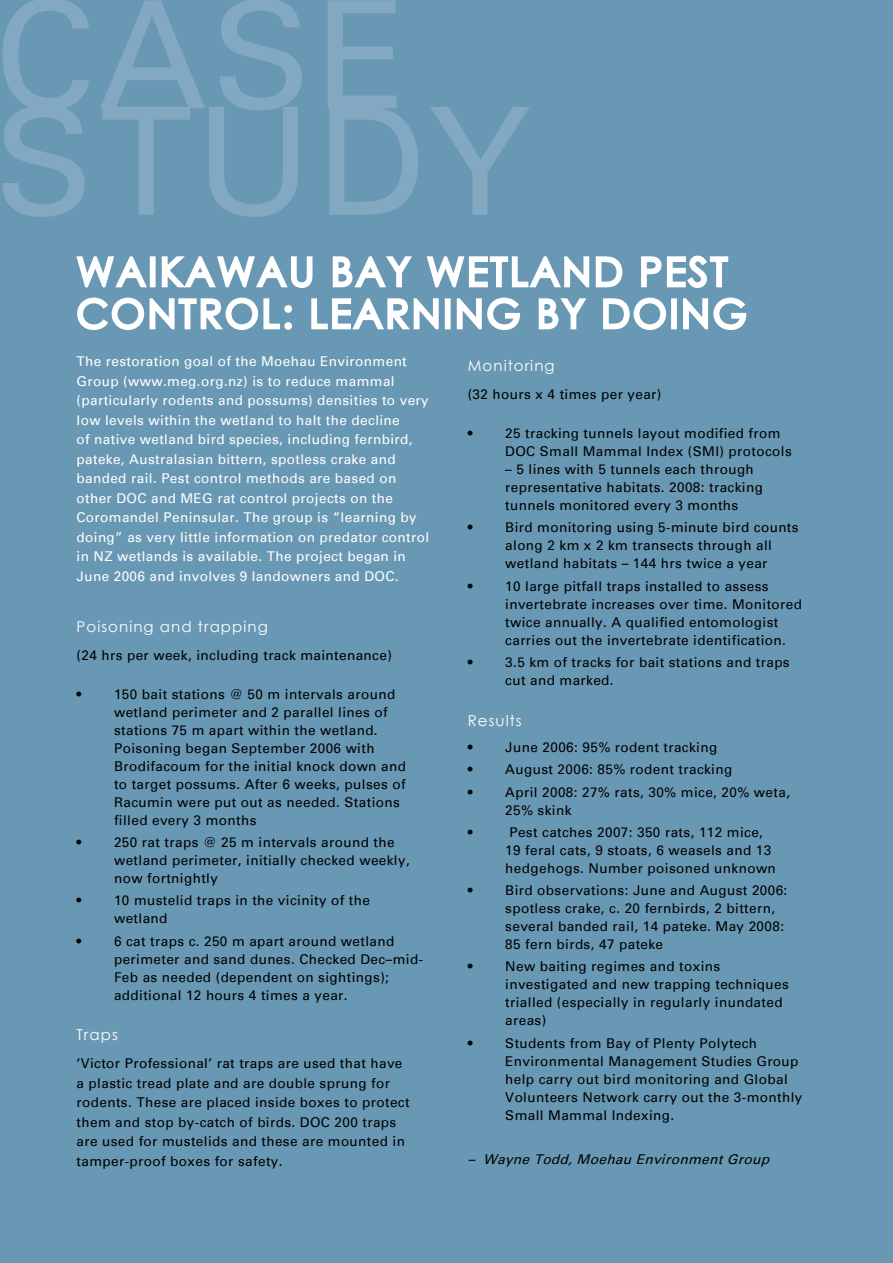
<style>
.page{position:relative;width:893px;height:1263px;background:#fff}
.page>*{position:absolute;margin:0;border:0;box-sizing:border-box;transform-origin:0 0}
.t1{font:150px/106.5px "Univers";letter-spacing:.03em;color:#83a9c2}
.t2{font:15px "Century Gothic";letter-spacing:.07em;color:#fff}
.t3{font:13.5px/18px "Univers";letter-spacing:.03em;color:#000}
.t4{font:13.5px/19.5px "Univers";letter-spacing:.03em;color:#fff}
.t5{font:italic 13.5px "Univers";color:#000}
</style>
<div class="page">
<div style="left:0;top:0;width:892px;height:1263px;background:#6998b4"></div>
<svg style="left:76px;top:256px;width:71px;height:32px"></svg>
<div style="left:150px;top:256px;width:6px;height:31px;border:3px solid #fff"></div>
<svg style="left:161px;top:256px;width:152px;height:32px"></svg>
<svg style="left:332px;top:256px;width:80px;height:32px"></svg>
<svg style="left:426px;top:256px;width:197px;height:32px"></svg>
<svg style="left:641px;top:255px;width:88px;height:33px"></svg>
<svg style="left:77px;top:297px;width:215px;height:33px"></svg>
<svg style="left:311px;top:298px;width:128px;height:32px"></svg>
<div style="left:445px;top:298px;width:6px;height:31px;border:3px solid #fff"></div>
<svg style="left:456px;top:297px;width:65px;height:33px"></svg>
<svg style="left:538px;top:298px;width:49px;height:32px"></svg>
<svg style="left:603px;top:297px;width:64px;height:33px"></svg>
<div style="left:671px;top:298px;width:6px;height:31px;border:3px solid #fff"></div>
<svg style="left:683px;top:297px;width:64px;height:33px"></svg>
<h1 class="t1" style="left:-6px;top:3px;width:536px">CASE<br>STUDY</h1>
<p class="t4" style="left:77px;top:352px;width:354px">The restoration goal of the Moehau Environment Group (www.meg.org.nz) is to reduce mammal (particularly rodents and possums) densities to very low levels within the wetland to halt the decline<br>of native wetland bird species, including fernbird, pateke, Australasian bittern, spotless crake and banded rail. Pest control methods are based on other DOC and MEG rat control projects on the Coromandel Peninsular. The group is “learning by doing” as very little information on predator control in NZ wetlands is available. The project began in June 2006 and involves 9 landowners and DOC.</p>
<p class="t2" style="left:77px;top:616px;width:193px">Poisoning and trapping</p>
<p class="t3" style="left:77px;top:646px;width:317px">(24 hrs per week, including track maintenance)</p>
<p class="t3" style="left:77px;top:685px;width:6px">•</p>
<p class="t3" style="left:114px;top:685px;width:293px">150 bait stations @ 50 m intervals around wetland perimeter and 2 parallel lines of stations 75 m apart within the wetland.<br>Poisoning began September 2006 with Brodifacoum for the initial knock down and to target possums. After 6 weeks, pulses of Racumin were put out as needed. Stations filled every 3 months</p>
<p class="t3" style="left:77px;top:833px;width:6px">•</p>
<p class="t3" style="left:114px;top:833px;width:297px">250 rat traps @ 25 m intervals around the wetland perimeter, initially checked weekly, now fortnightly</p>
<p class="t3" style="left:77px;top:892px;width:6px">•</p>
<p class="t3" style="left:114px;top:892px;width:257px">10 mustelid traps in the vicinity of the wetland</p>
<p class="t3" style="left:77px;top:932px;width:6px">•</p>
<p class="t3" style="left:114px;top:932px;width:311px">6 cat traps c. 250 m apart around wetland perimeter and sand dunes. Checked Dec–mid-Feb as needed (dependent on sightings); additional 12 hours 4 times a year.</p>
<p class="t2" style="left:77px;top:1024px;width:43px">Traps</p>
<p class="t3" style="left:77px;top:1054px;width:335px;line-height:19.5px">‘Victor Professional’ rat traps are used that have a plastic tread plate and are double sprung for rodents. These are placed inside boxes to protect them and stop by-catch of birds. DOC 200 traps are used for mustelids and these are mounted in tamper-proof boxes for safety.</p>
<p class="t2" style="left:468px;top:355px;width:88px">Monitoring</p>
<p class="t3" style="left:468px;top:385px;width:195px">(32 hours x 4 times per year)</p>
<p class="t3" style="left:468px;top:424px;width:6px">•</p>
<p class="t3" style="left:505px;top:424px;width:288px">25 tracking tunnels layout modified from<br>DOC Small Mammal Index (SMI) protocols</p>
<p class="t3" style="left:505px;top:460px;width:259px">– 5 lines with 5 tunnels each through representative habitats. 2008: tracking tunnels monitored every 3 months</p>
<p class="t3" style="left:468px;top:519px;width:6px">•</p>
<p class="t3" style="left:505px;top:519px;width:295px">Bird monitoring using 5-minute bird counts along 2 km x 2 km transects through all wetland habitats – 144 hrs twice a year</p>
<p class="t3" style="left:468px;top:577px;width:6px">•</p>
<p class="t3" style="left:505px;top:577px;width:298px">10 large pitfall traps installed to assess invertebrate increases over time. Monitored twice annually. A qualified entomologist carries out the invertebrate identification.</p>
<p class="t3" style="left:468px;top:653px;width:6px">•</p>
<p class="t3" style="left:505px;top:653px;width:286px">3.5 km of tracks for bait stations and traps cut and marked.</p>
<p class="t2" style="left:468px;top:710px;width:55px">Results</p>
<p class="t3" style="left:468px;top:738px;width:6px">•</p>
<p class="t3" style="left:505px;top:738px;width:214px">June 2006: 95% rodent tracking</p>
<p class="t3" style="left:468px;top:761px;width:6px">•</p>
<p class="t3" style="left:505px;top:761px;width:229px">August 2006: 85% rodent tracking</p>
<p class="t3" style="left:468px;top:783px;width:6px">•</p>
<p class="t3" style="left:505px;top:783px;width:286px">April 2008: 27% rats, 30% mice, 20% weta,<br>25% skink</p>
<p class="t3" style="left:468px;top:823px;width:6px">•</p>
<p class="t3" style="left:505px;top:823px;width:272px;text-indent:4px">Pest catches 2007: 350 rats, 112 mice,<br>19 feral cats, 9 stoats, 6 weasels and 13 hedgehogs. Number poisoned unknown</p>
<p class="t3" style="left:468px;top:881px;width:6px">•</p>
<p class="t3" style="left:505px;top:881px;width:284px">Bird observations: June and August 2006: spotless crake, c. 20 fernbirds, 2 bittern, several banded rail, 14 pateke. May 2008:<br>85 fern birds, 47 pateke</p>
<p class="t3" style="left:468px;top:958px;width:6px">•</p>
<p class="t3" style="left:505px;top:958px;width:285px">New baiting regimes and toxins investigated and new trapping techniques trialled (especially in regularly inundated areas)</p>
<p class="t3" style="left:468px;top:1034px;width:6px">•</p>
<p class="t3" style="left:505px;top:1034px;width:299px">Students from Bay of Plenty Polytech Environmental Management Studies Group help carry out bird monitoring and Global Volunteers Network carry out the 3-monthly Small Mammal Indexing.</p>
<p class="t5" style="left:468px;top:1151px;width:307px">– Wayne Todd,Moehau EnvironmentGroup</p>
</div>
